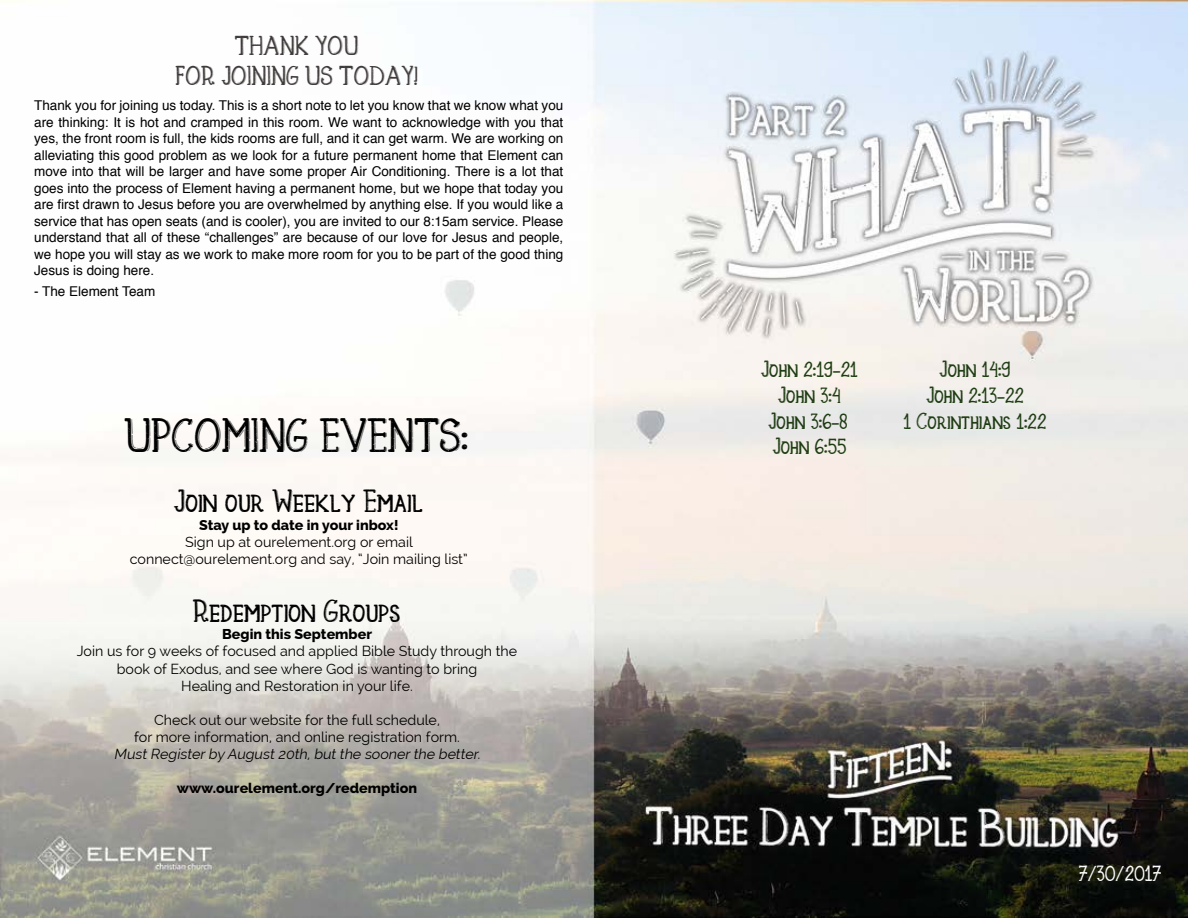
<style>
.page{position:relative;width:1188px;height:918px;background:#fff}
.page>*{position:absolute;margin:0;border:0;box-sizing:border-box;transform-origin:0 0}
.t1{font:45px "Bartolomew Printed";color:#000}
.t2{font:30px "Bartolomew Printed";color:#000}
.t3{font:25.5px/30px "Bartolomew Printed";color:#3e3a39;text-align:center}
.t4{font:21.9px/25.8px "Bartolomew Printed";color:#1d3b11;text-align:center}
.t5{font:21.9px "Bartolomew Printed";color:#fff}
.t6{font:14.25px/17.1px "Raleway";color:#010000;text-align:center}
.t7{font:800 14.25px "Raleway";color:#010000}
.t8{font:italic 14.25px "Raleway";color:#010000}
.t9{font:13.5px/16.5px "Helvetica";color:#000;text-align:justify}
</style>
<div class="page">
<img style="left:0;top:0;width:1188px;height:918px">
<h3 class="t3" style="left:176px;top:32px;width:244px">THANK YOU<br>FOR JOINING US TODAY!</h3>
<p class="t9" style="left:34px;top:98px;width:531px">Thank you for joining us today. This is a short note to let you know that we know what you are thinking: It is hot and cramped in this room. We want to acknowledge with you that yes, the front room is full, the kids rooms are full, and it can get warm. We are working on alleviating this good problem as we look for a future permanent home that Element can move into that will be larger and have some proper Air Conditioning. There is a lot that goes into the process of Element having a permanent home, but we hope that today you are first drawn to Jesus before you are overwhelmed by anything else. If you would like a service that has open seats (and is cooler), you are invited to our 8:15am service. Please understand that all of these “challenges” are because of our love for Jesus and people, we hope you will stay as we work to make more room for you to be part of the good thing Jesus is doing here.</p>
<p class="t9" style="left:34px;top:284px;width:123px">- The Element Team</p>
<h1 class="t1" style="left:125px;top:414px;width:346px">UPCOMING EVENTS:</h1>
<h2 class="t2" style="left:174px;top:487px;width:250px">Join our Weekly Email</h2>
<p class="t7" style="left:199px;top:516px;width:201px">Stay up to date in your inbox!</p>
<p class="t6" style="left:130px;top:533px;width:339px">Sign up at ourelement.org or email connect@ourelement.org and say, “Join mailing list”</p>
<h2 class="t2" style="left:193px;top:597px;width:209px">Redemption Groups</h2>
<p class="t7" style="left:222px;top:626px;width:151px">Begin this September</p>
<p class="t6" style="left:77px;top:643px;width:442px">Join us for 9 weeks of focused and applied Bible Study through the book of Exodus, and see where God is wanting to bring<br>Healing and Restoration in your life.</p>
<p class="t6" style="left:134px;top:711px;width:327px">Check out our website for the full schedule,<br>for more information, and online registration form.</p>
<p class="t8" style="left:114px;top:746px;width:371px">MustRegisterby August20th,butthe soonerthe better.</p>
<p class="t7" style="left:177px;top:780px;width:242px">www.ourelement.org/redemption</p>
<h3 class="t4" style="left:761px;top:357px;width:98px">John 2:19-21<br>John 3:4<br>John 3:6-8<br>John 6:55</h3>
<h3 class="t4" style="left:904px;top:357px;width:144px">John 14:9<br>John 2:13-22<br>1 Corinthians 1:22</h3>
<h3 class="t5" style="left:1079px;top:863px;width:84px">7/30/2017</h3>
</div>
